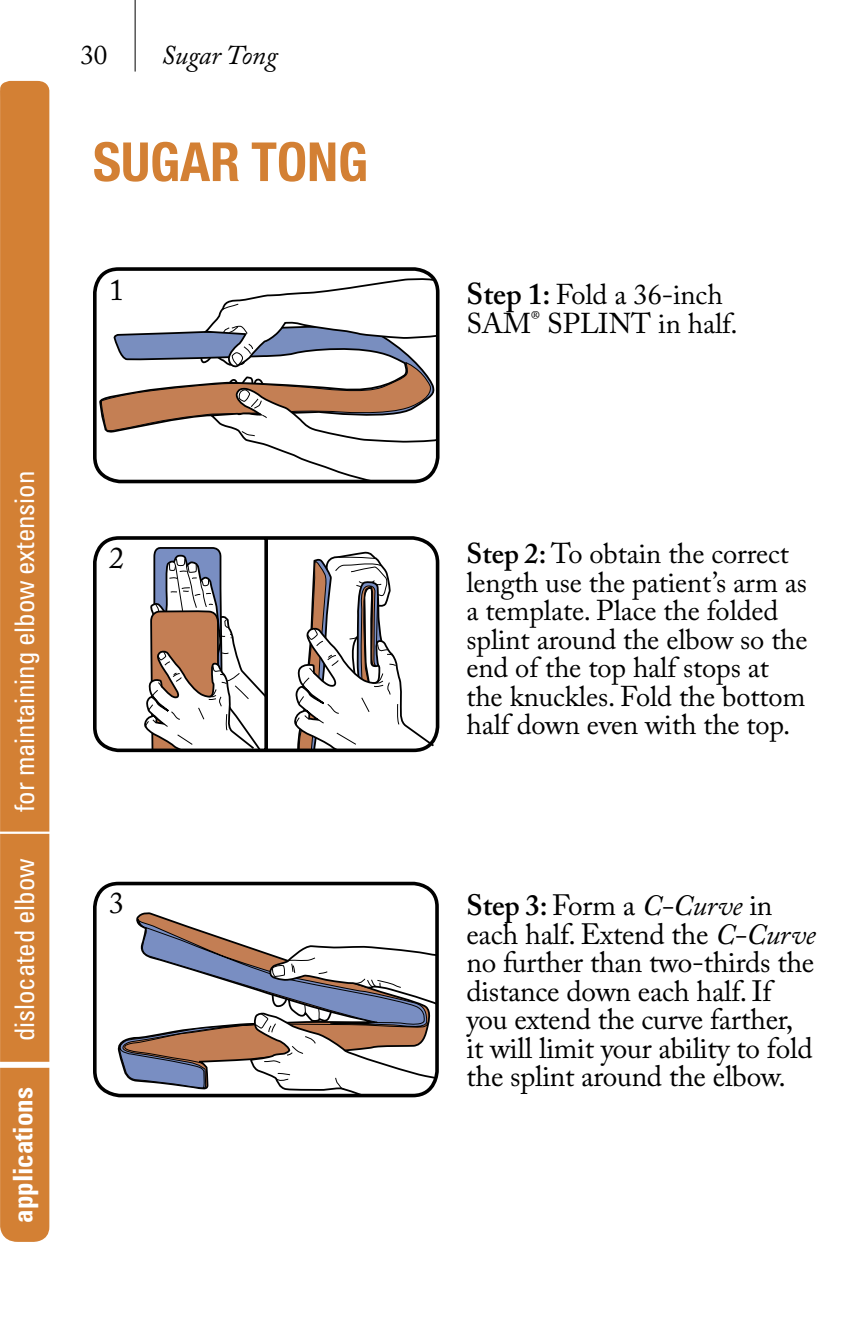
<style>
.page{position:relative;width:864px;height:1323px;background:#fff}
.page>*{position:absolute;margin:0;border:0;box-sizing:border-box;transform-origin:0 0}
.t1{font:700 condensed 54px "Helvetica Neue";color:#d38034}
.t2{font:30px "Adobe Caslon Pro";color:#000}
.t3{font:29.4px/28.5px "Adobe Caslon Pro";letter-spacing:-.01em;color:#000}
.t4{font:28.5px/28.5px "Adobe Caslon Pro";letter-spacing:-.005em;color:#000}
.t5{font:condensed 27px "Univers";letter-spacing:-.005em;color:#fff}
.t6{font:700 condensed 27px "Univers";letter-spacing:-.005em;color:#fff}
.t7{font:italic 27px "Adobe Caslon Pro";letter-spacing:-.005em;color:#000}
.t8{font:27px "Adobe Caslon Pro";color:#000}
.s1{font-weight:600;font-size:30px}
.s2{font-weight:600}
.s3{font-style:italic}
</style>
<div class="page">
<hr style="left:135px;top:0;width:1px;height:72px;background:#000">
<svg style="left:93px;top:882px;width:346px;height:215px"></svg>
<svg style="left:93px;top:267px;width:347px;height:216px"></svg>
<svg style="left:93px;top:536px;width:346px;height:216px"></svg>
<svg style="left:0;top:81px;width:49px;height:1161px;background:#d38237"></svg>
<hr style="left:0;top:832px;width:62px;height:2px;background:#fff">
<div style="left:0;top:1062px;width:73px;height:6px;background:#fff"></div>
<p class="t8" style="left:80px;top:39px;width:28px">30</p>
<p class="t7" style="left:161px;top:39px;width:118px">Sugar Tong</p>
<h1 class="t1" style="left:93px;top:129px;width:277px">SUGAR TONG</h1>
<p class="t2" style="left:109px;top:272px;width:16px">1</p>
<p class="t5" style="left:7px;top:812px;width:342px;rotate:-90deg">for maintaining elbow extension</p>
<p class="t5" style="left:7px;top:1041px;width:184px;rotate:-90deg">dislocated elbow</p>
<p class="t6" style="left:6px;top:1223px;width:137px;rotate:-90deg">applications</p>
<p class="t2" style="left:109px;top:540px;width:16px">2</p>
<p class="t2" style="left:109px;top:885px;width:16px">3</p>
<p class="t4" style="left:466px;top:280px;width:273px"><span class="s1">Step 1:</span> Fold a 36-inch<br>SAM<sup>®</sup> SPLINT in half.</p>
<p class="t4" style="left:466px;top:539px;width:343px"><span class="s2">Step 2:</span> To obtain the correct length use the patient’s arm as a template. Place the folded splint around the elbow so the end of the top half stops at the knuckles. Fold the bottom half down even with the top.</p>
<p class="t3" style="left:466px;top:891px;width:351px"><span class="s2">Step 3:</span> Form a <span class="s3">C-Curve</span> in each half. Extend the <span class="s3">C-Curve </span>no further than two-thirds the distance down each half. If you extend the curve farther, it will limit your ability to fold the splint around the elbow.</p>
</div>
